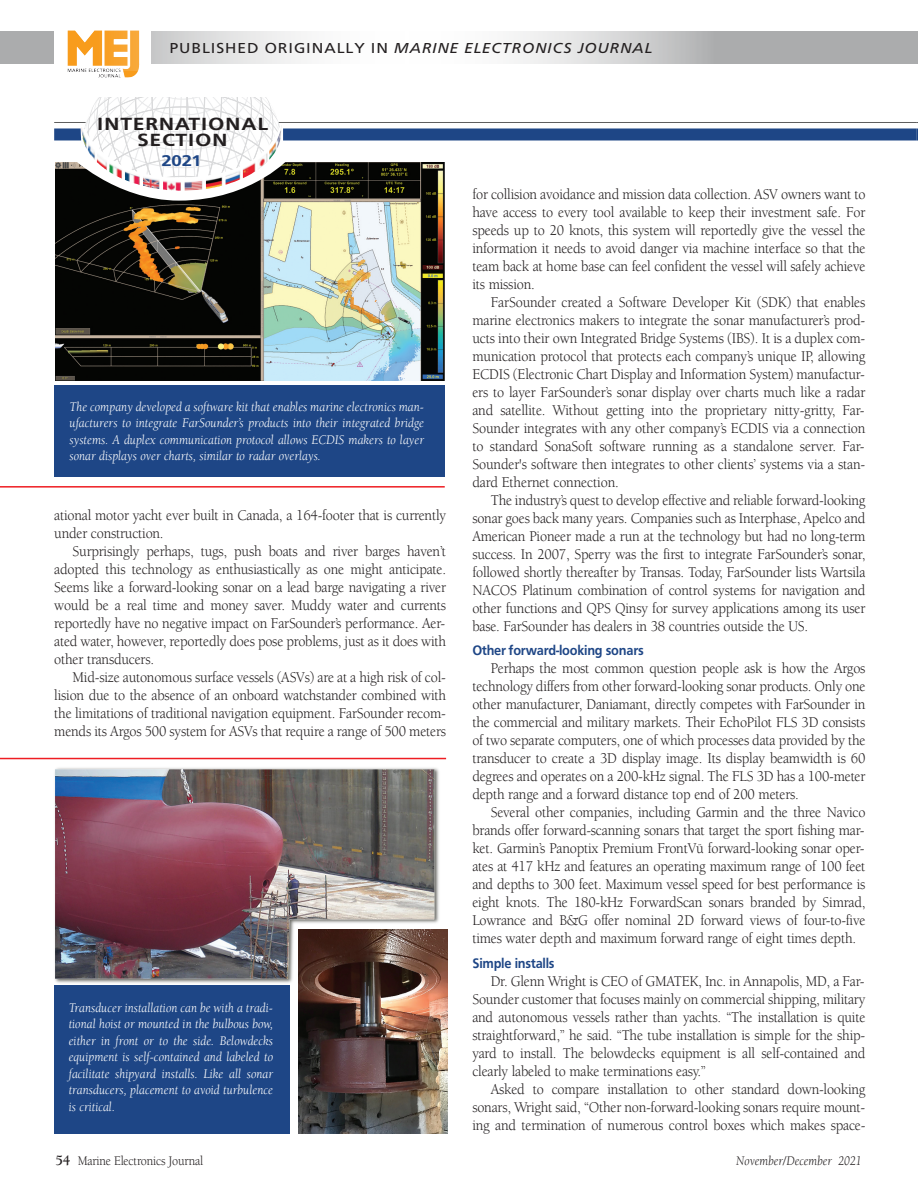
<style>
.page{position:relative;width:918px;height:1188px;background:#fff}
.page>*{position:absolute;margin:0;border:0;box-sizing:border-box;transform-origin:0 0}
.t1{font:700 18.3px/16.2px "Carto Gothic Pro";letter-spacing:.025em;color:#231f20;text-align:center;scale:1.2 1}
.t2{font:700 16.2px "Carto Gothic Pro";color:#1e4686;scale:1.2 1}
.t3{font:15.3px/18px "Berkeley";letter-spacing:-.015em;color:#231f20;text-align:justify;scale:.93 1}
.t4{font:italic 15px "Carto Gothic Pro";letter-spacing:.06em;color:#231f20;scale:1.1 1}
.t5{font:700 14.25px "Carto Gothic Pro";letter-spacing:-.015em;color:#1e4686;scale:.93 1}
.t6{font:italic 13.5px/16.5px "Berkeley";color:#fff;text-align:justify;scale:.94 1}
.t7{font:13.5px "Berkeley";letter-spacing:-.015em;color:#231f20;scale:.9 1}
.t8{font:italic 13.5px "Berkeley";color:#231f20;scale:.9 1}
.s1{font-style:normal}
.s2{font-weight:700;font-size:15px}
</style>
<div class="page">
<hr style="left:0;top:758px;width:446px;height:1px;background:#ee1d23">
<hr style="left:0;top:486px;width:445px;height:2px;background:#ee1d23">
<div style="left:54px;top:128px;width:31px;height:12px;background:#1e4686"></div>
<hr style="left:54px;top:122px;width:863px;height:1px;background:#5f5f5f">
<div style="left:283px;top:128px;width:634px;height:12px;background:#1e4686"></div>
<svg style="left:917px;top:129px;width:1px;height:12px"></svg>
<img style="left:88px;top:97px;width:189px;height:22px">
<svg style="left:80px;top:119px;width:204px;height:22px"></svg>
<img style="left:82px;top:125px;width:200px;height:30px">
<svg style="left:91px;top:155px;width:354px;height:226px"></svg>
<img style="left:55px;top:162px;width:389px;height:219px">
<div style="left:54px;top:385px;width:391px;height:92px;background:#1e4686"></div>
<img style="left:55px;top:768px;width:384px;height:215px">
<img style="left:55px;top:769px;width:379px;height:210px">
<img style="left:298px;top:929px;width:149px;height:204px">
<div style="left:54px;top:985px;width:236px;height:149px;background:#1e4686"></div>
<div style="left:152px;top:32px;width:766px;height:32px;background:#abacad"></div>
<div style="left:0;top:32px;width:54px;height:32px;background:#abacad"></div>
<img style="left:68px;top:30px;width:70px;height:48px">
<svg style="left:95px;top:30px;width:617px;height:41px"></svg>
<p class="t4" style="left:170px;top:43px;width:440px"><span class="s1">PUBLISHED ORIGINALLY IN</span> MARINE ELECTRONICS JOURNAL</p>
<p class="t1" style="left:97px;top:117px;width:144px">INTERNATIONAL<br>SECTION</p>
<p class="t2" style="left:161px;top:154px;width:35px">2021</p>
<p class="t6" style="left:70px;top:400px;width:379px">The company developed a software kit that enables marine electronics man&shy;ufacturers to integrate FarSounder’s products into their integrated bridge systems. A duplex communication protocol allows ECDIS makers to layer sonar displays over charts, similar to radar overlays.</p>
<p class="t3" style="left:54px;top:508px;width:423px">ational motor yacht ever built in Canada, a 164-footer that is currently under construction.</p>
<p class="t3" style="left:54px;top:544px;width:423px;text-indent:18px">Surprisingly perhaps, tugs, push boats and river barges haven’t adopted this technology as enthusiastically as one might anticipate.<br>Seems like a forward-looking sonar on a lead barge navigating a river would be a real time and money saver. Muddy water and currents reportedly have no negative impact on FarSounder’s performance. Aer&shy;ated water, however, reportedly does pose problems, just as it does with other transducers.</p>
<p class="t3" style="left:54px;top:670px;width:423px;text-indent:18px">Mid-size autonomous surface vessels (ASVs) are at a high risk of col&shy;lision due to the absence of an onboard watchstander combined with the limitations of traditional navigation equipment. FarSounder recom&shy;mends its Argos 500 system for ASVs that require a range of 500 meters</p>
<p class="t6" style="left:69px;top:1001px;width:219px">Transducer installation can be with a tradi&shy;tional hoist or mounted in the bulbous bow, either in front or to the side. Belowdecks equipment is self-contained and labeled to facilitate shipyard installs. Like all sonar transducers, placement to avoid turbulence is critical.</p>
<p class="t3" style="left:472px;top:186px;width:424px">for collision avoidance and mission data collection. ASV owners want to have access to every tool available to keep their investment safe. For speeds up to 20 knots, this system will reportedly give the vessel the information it needs to avoid danger via machine interface so that the team back at home base can feel confident the vessel will safely achieve its mission.</p>
<p class="t3" style="left:472px;top:294px;width:424px;text-indent:18px">FarSounder created a Software Developer Kit (SDK) that enables marine electronics makers to integrate the sonar manufacturer’s prod&shy;ucts into their own Integrated Bridge Systems (IBS). It is a duplex com&shy;munication protocol that protects each company’s unique IP, allowing ECDIS (Electronic Chart Display and Information System) manufactur&shy;ers to layer FarSounder’s sonar display over charts much like a radar and satellite. Without getting into the proprietary nitty-gritty, Far-Sounder integrates with any other company’s ECDIS via a connection to standard SonaSoft software running as a standalone server. Far-Sounder's software then integrates to other clients’ systems via a stan&shy;dard Ethernet connection.</p>
<p class="t3" style="left:472px;top:492px;width:424px;text-indent:18px">The industry’s quest to develop effective and reliable forward-looking sonar goes back many years. Companies such as Interphase, Apelco and American Pioneer made a run at the technology but had no long-term success. In 2007, Sperry was the first to integrate FarSounder’s sonar, followed shortly thereafter by Transas. Today, FarSounder lists Wartsila NACOS Platinum combination of control systems for navigation and other functions and QPS Qinsy for survey applications among its user base. FarSounder has dealers in 38 countries outside the US.</p>
<p class="t5" style="left:472px;top:645px;width:186px">Other forward-looking sonars</p>
<p class="t3" style="left:472px;top:661px;width:424px;text-indent:18px">Perhaps the most common question people ask is how the Argos technology differs from other forward-looking sonar products. Only one other manufacturer, Daniamant, directly competes with FarSounder in the commercial and military markets. Their EchoPilot FLS 3D consists of two separate computers, one of which processes data provided by the transducer to create a 3D display image. Its display beamwidth is 60 degrees and operates on a 200-kHz signal. The FLS 3D has a 100-meter depth range and a forward distance top end of 200 meters.</p>
<p class="t3" style="left:472px;top:805px;width:424px;text-indent:18px">Several other companies, including Garmin and the three Navico brands offer forward-scanning sonars that target the sport fishing mar&shy;ket. Garmin’s Panoptix Premium FrontVü forward-looking sonar oper&shy;ates at 417 kHz and features an operating maximum range of 100 feet and depths to 300 feet. Maximum vessel speed for best performance is eight knots. The 180-kHz ForwardScan sonars branded by Simrad, Lowrance and B&amp;G offer nominal 2D forward views of four-to-five times water depth and maximum forward range of eight times depth.</p>
<p class="t5" style="left:472px;top:958px;width:90px">Simple installs</p>
<p class="t3" style="left:472px;top:973px;width:424px;text-indent:18px">Dr. Glenn Wright is CEO of GMATEK, Inc. in Annapolis, MD, a Far-Sounder customer that focuses mainly on commercial shipping, military and autonomous vessels rather than yachts. “The installation is quite straightforward,” he said. “The tube installation is simple for the ship&shy;yard to install. The belowdecks equipment is all self-contained and clearly labeled to make terminations easy.”</p>
<p class="t3" style="left:472px;top:1081px;width:424px;text-indent:18px">Asked to compare installation to other standard down-looking sonars, Wright said, “Other non-forward-looking sonars require mount&shy;ing and termination of numerous control boxes which makes space-</p>
<p class="t7" style="left:55px;top:1156px;width:166px"><span class="s2">54</span> Marine Electronics Journal</p>
<p class="t8" style="left:736px;top:1156px;width:141px">November/December 2021</p>
</div>
